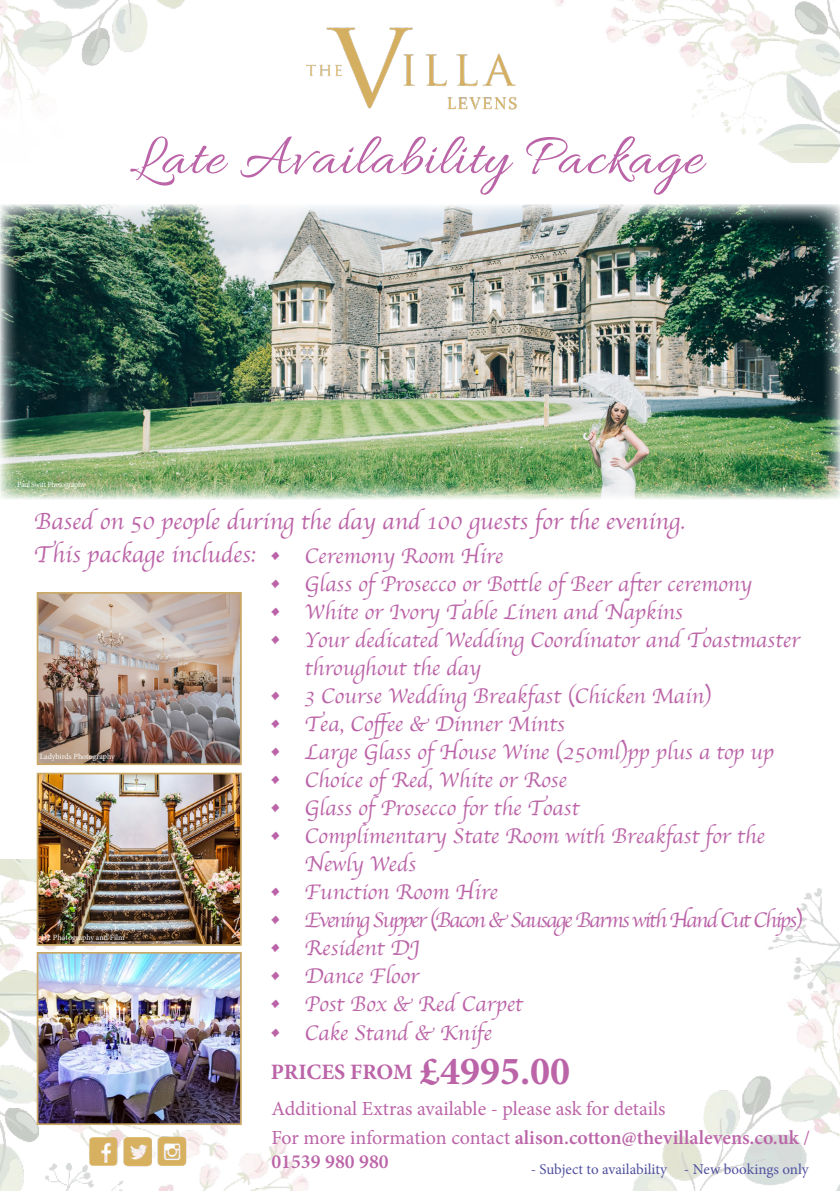
<style>
.page{position:relative;width:840px;height:1191px;background:#fff}
.page>*{position:absolute;margin:0;border:0;box-sizing:border-box;transform-origin:0 0}
.t1{font:60px "Allura";letter-spacing:.02em;color:#bb64a8}
.t2{font:700 40px "Minion Pro";color:#bb64a8}
.t3{font:24px "Apple Chancery";color:#bb64a8}
.t4{font:22px/28px "Apple Chancery";color:#bb64a8}
.t5{font:22px "Apple Chancery";letter-spacing:-.08em;color:#bb64a8}
.t6{font:700 22px "Minion Pro";letter-spacing:-.005em;color:#bb64a8}
.t7{font:600 20px "Minion Pro";color:#bb64a8}
.t8{font:20px "Minion Pro";color:#bb64a8}
.t9{font:15px "Minion Pro";color:#50519e}
.t10{font:8px "Minion Pro";letter-spacing:-.01em;color:#fff}
.t11{font:8px "Minion Pro";letter-spacing:-.045em;color:#fff}
.s1{font-weight:400}
</style>
<div class="page">
<img style="left:0;top:204px;width:839px;height:295px">
<img style="left:0;top:859px;width:839px;height:332px">
<img style="left:0;top:0;width:839px;height:162px">
<img style="left:40px;top:595px;width:199px;height:167px">
<div style="left:37px;top:592px;width:205px;height:173px;border:2px solid #cba864"></div>
<img style="left:301px;top:21px;width:223px;height:100px">
<img style="left:40px;top:775px;width:199px;height:167px">
<div style="left:37px;top:772px;width:205px;height:173px;border:2px solid #cba864"></div>
<img style="left:40px;top:955px;width:199px;height:167px">
<div style="left:37px;top:952px;width:205px;height:173px;border:2px solid #cba864"></div>
<img style="left:86px;top:1132px;width:103px;height:37px">
<p class="t1" style="left:129px;top:124px;width:574px">Late Availability Package</p>
<p class="t11" style="left:17px;top:478px;width:70px">Paul Swift Photography</p>
<p class="t3" style="left:34px;top:502px;width:652px">Based on 50 people during the day and 100 guests for the evening.</p>
<p class="t3" style="left:34px;top:535px;width:223px">This package includes:</p>
<p class="t4" style="left:268px;top:542px;width:236px">• Ceremony Room Hire</p>
<p class="t4" style="left:268px;top:570px;width:484px">• Glass of Prosecco or Bottle of Beer after ceremony</p>
<p class="t4" style="left:268px;top:598px;width:415px">• White or Ivory Table Linen and Napkins</p>
<p class="t4" style="left:304px;top:626px;width:496px;text-indent:-36px">• Your dedicated Wedding Coordinator and Toastmaster throughout the day</p>
<p class="t4" style="left:268px;top:682px;width:444px">• 3 Course Wedding Breakfast (Chicken Main)</p>
<p class="t4" style="left:268px;top:710px;width:297px">• Tea, Coffee &amp; Dinner Mints</p>
<p class="t4" style="left:268px;top:738px;width:506px">• Large Glass of House Wine (250ml)pp plus a top up</p>
<p class="t4" style="left:268px;top:766px;width:299px">• Choice of Red, White or Rose</p>
<p class="t4" style="left:268px;top:794px;width:312px">• Glass of Prosecco for the Toast</p>
<p class="t4" style="left:304px;top:822px;width:461px;text-indent:-36px">• Complimentary State Room with Breakfast for the<br>Newly Weds</p>
<p class="t4" style="left:268px;top:878px;width:230px">• Function Room Hire</p>
<p class="t5" style="left:268px;top:903px;width:535px">• Evening Supper (Bacon &amp; Sausage Barms with Hand Cut Chips)</p>
<p class="t4" style="left:268px;top:934px;width:152px">• Resident DJ</p>
<p class="t4" style="left:268px;top:962px;width:152px">• Dance Floor</p>
<p class="t4" style="left:268px;top:990px;width:255px">• Post Box &amp; Red Carpet</p>
<p class="t4" style="left:268px;top:1018px;width:224px">• Cake Stand &amp; Knife</p>
<p class="t10" style="left:40px;top:750px;width:76px">Ladybirds Photography</p>
<p class="t10" style="left:41px;top:931px;width:85px">H2 Photography and Film</p>
<p class="t6" style="left:271px;top:1056px;width:143px">PRICES FROM</p>
<p class="t2" style="left:420px;top:1043px;width:152px">£4995.00</p>
<p class="t8" style="left:271px;top:1095px;width:395px">Additional Extras available - please ask for details</p>
<p class="t7" style="left:271px;top:1123px;width:540px"><span class="s1">For more information contact</span> alison.cotton@thevillalevens.co.uk <span class="s1">/</span></p>
<p class="t7" style="left:271px;top:1147px;width:119px">01539 980 980</p>
<p class="t9" style="left:530px;top:1159px;width:279px">- Subject to availability - New bookings only</p>
</div>
